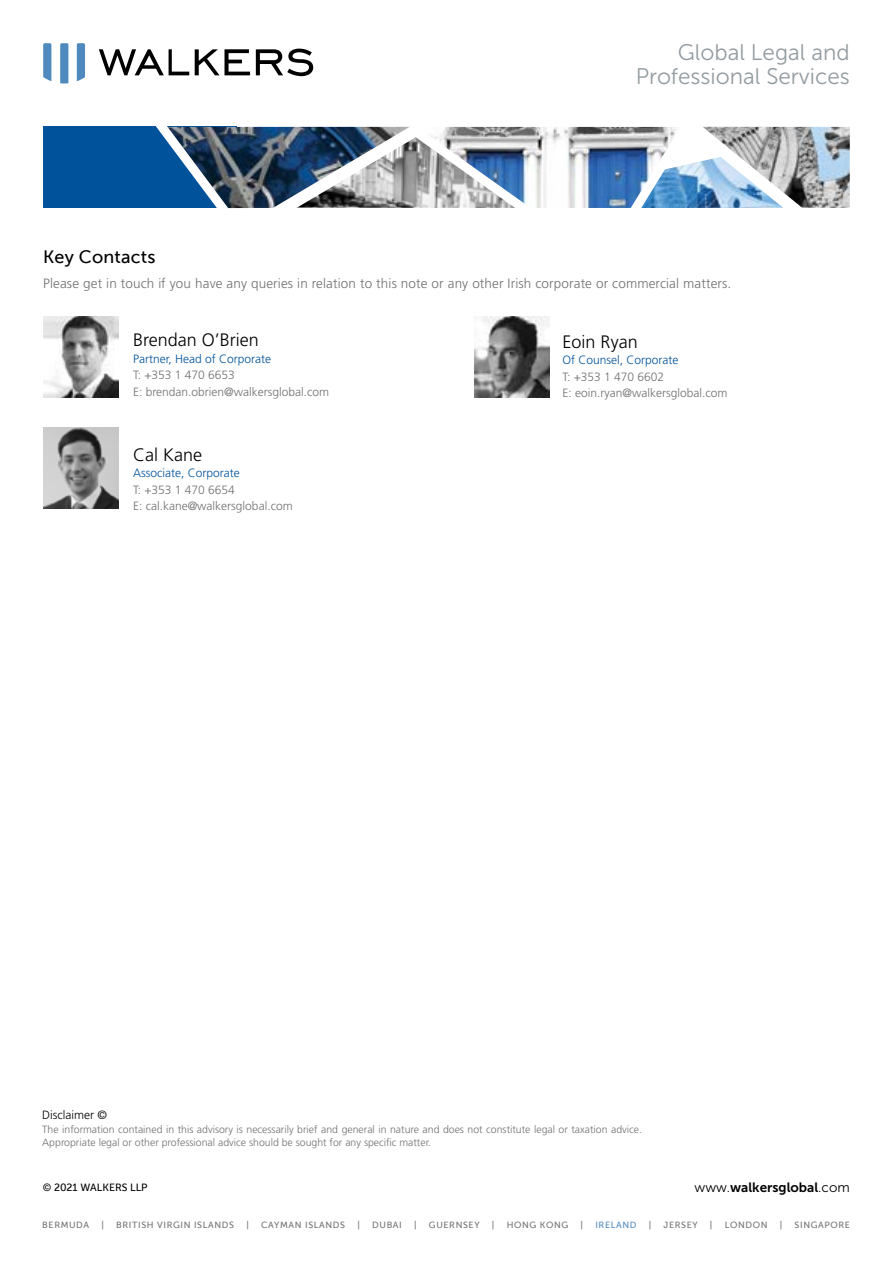
<style>
.page{position:relative;width:893px;height:1263px;background:#fff}
.page>*{position:absolute;margin:0;border:0;box-sizing:border-box;transform-origin:0 0}
.t1{font:22.5px/24px "Museo Sans 300";color:#949ca1;text-align:right}
.t2{font:300 18px "Frutiger LT Pro";color:#000}
.t3{font:18px "Museo Sans 500";letter-spacing:.01em;color:#000}
.t4{font:300 13.5px "Frutiger LT Pro";letter-spacing:.01em;color:#717073}
.t5{font:13.5px "Museo Sans 700";color:#000}
.t6{font:300 12px/16.5px "Frutiger LT Pro";color:#717073}
.t7{font:300 12px "Frutiger LT Pro";color:#00539b}
.t8{font:300 12px "Frutiger LT Pro";color:#000}
.t9{font:300 10.5px/13.5px "Frutiger LT Pro";color:#717073}
.t10{font:10.5px "Museo Sans 500";color:#000}
.t11{font:9px "Museo Sans 500";letter-spacing:.065em;color:#717073}
.t12{font:9px "Museo Sans 500";letter-spacing:.065em;color:#4f8abe}
.s1{font-family:"Museo Sans 300"}
</style>
<div class="page">
<svg style="left:99px;top:49px;width:90px;height:26px"></svg>
<svg style="left:195px;top:49px;width:55px;height:26px"></svg>
<svg style="left:256px;top:49px;width:57px;height:27px"></svg>
<svg style="left:43px;top:43px;width:8px;height:38px"></svg>
<svg style="left:60px;top:43px;width:8px;height:40px"></svg>
<svg style="left:77px;top:43px;width:8px;height:38px"></svg>
<div style="left:43px;top:127px;width:194px;height:81px;background:#00539b"></div>
<img style="left:237px;top:127px;width:383px;height:81px">
<img style="left:819px;top:127px;width:31px;height:81px">
<svg style="left:145px;top:126px;width:92px;height:83px"></svg>
<img style="left:258px;top:126px;width:288px;height:82px">
<svg style="left:620px;top:126px;width:199px;height:82px"></svg>
<img style="left:474px;top:316px;width:76px;height:81px">
<img style="left:43px;top:316px;width:76px;height:81px">
<img style="left:43px;top:428px;width:76px;height:81px">
<h1 class="t1" style="left:636px;top:41px;width:216px">Global Legal and<br>Professional Services</h1>
<h2 class="t3" style="left:43px;top:247px;width:114px">Key Contacts</h2>
<p class="t4" style="left:43px;top:275px;width:690px">Please get in touch if you have any queries in relation to this note or any other Irish corporate or commercial matters.</p>
<h2 class="t2" style="left:133px;top:329px;width:127px">Brendan O’Brien</h2>
<p class="t7" style="left:133px;top:351px;width:140px">Partner, Head of Corporate</p>
<p class="t6" style="left:133px;top:367px;width:198px">T: +353 1 470 6653<br>E: brendan.obrien@walkersglobal.com</p>
<h2 class="t2" style="left:133px;top:444px;width:71px">Cal Kane</h2>
<p class="t7" style="left:133px;top:466px;width:108px">Associate, Corporate</p>
<p class="t6" style="left:133px;top:482px;width:161px">T: +353 1 470 6654<br>E: cal.kane@walkersglobal.com</p>
<h2 class="t2" style="left:562px;top:331px;width:77px">Eoin Ryan</h2>
<p class="t7" style="left:562px;top:353px;width:118px">Of Counsel, Corporate</p>
<p class="t6" style="left:562px;top:368px;width:166px">T: +353 1 470 6602<br>E: eoin.ryan@walkersglobal.com</p>
<p class="t8" style="left:42px;top:1108px;width:66px">Disclaimer ©</p>
<p class="t9" style="left:42px;top:1122px;width:601px">The information contained in this advisory is necessarily brief and general in nature and does not constitute legal or taxation advice.<br>Appropriate legal or other professional advice should be sought for any specific matter.</p>
<p class="t10" style="left:43px;top:1181px;width:106px">© 2021 WALKERS LLP</p>
<p class="t5" style="left:695px;top:1179px;width:157px"><span class="s1">www.</span>walkersglobal<span class="s1">.com</span></p>
<p class="t11" style="left:42px;top:1220px;width:48px">BERMUDA</p>
<p class="t11" style="left:101px;top:1220px;width:4px">|</p>
<p class="t11" style="left:116px;top:1220px;width:119px">BRITISH VIRGIN ISLANDS</p>
<p class="t11" style="left:246px;top:1220px;width:4px">|</p>
<p class="t11" style="left:261px;top:1220px;width:85px">CAYMAN ISLANDS</p>
<p class="t11" style="left:357px;top:1220px;width:4px">|</p>
<p class="t11" style="left:372px;top:1220px;width:31px">DUBAI</p>
<p class="t11" style="left:414px;top:1220px;width:4px">|</p>
<p class="t11" style="left:429px;top:1220px;width:52px">GUERNSEY</p>
<p class="t11" style="left:492px;top:1220px;width:4px">|</p>
<p class="t11" style="left:507px;top:1220px;width:63px">HONG KONG</p>
<p class="t11" style="left:581px;top:1220px;width:4px">|</p>
<p class="t12" style="left:595px;top:1220px;width:43px">IRELAND</p>
<p class="t11" style="left:649px;top:1220px;width:4px">|</p>
<p class="t11" style="left:664px;top:1220px;width:36px">JERSEY</p>
<p class="t11" style="left:710px;top:1220px;width:4px">|</p>
<p class="t11" style="left:725px;top:1220px;width:44px">LONDON</p>
<p class="t11" style="left:780px;top:1220px;width:4px">|</p>
<p class="t11" style="left:795px;top:1220px;width:57px">SINGAPORE</p>
</div>
